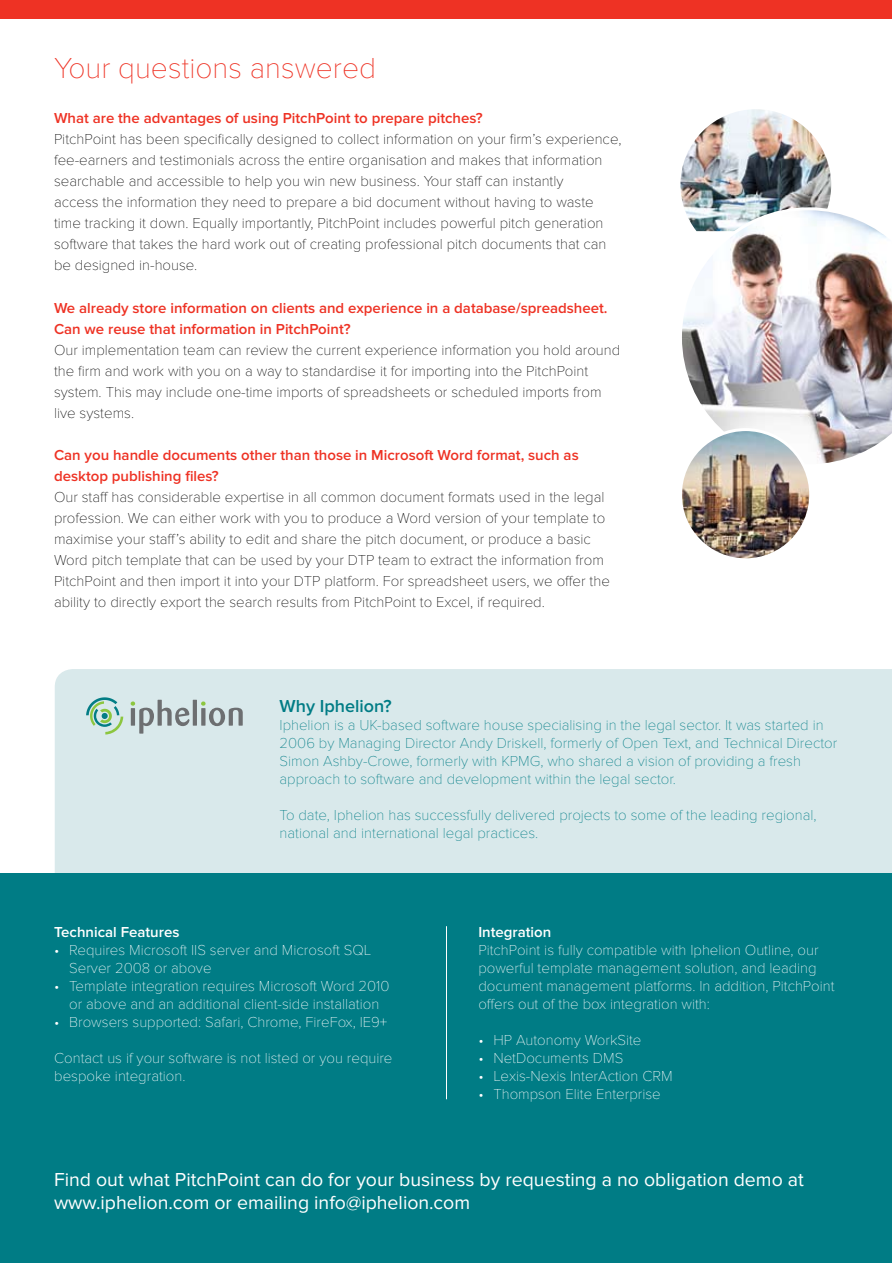
<style>
.page{position:relative;width:893px;height:1263px;background:#fff}
.page>*{position:absolute;margin:0;border:0;box-sizing:border-box;transform-origin:0 0}
.t1{font:100 30px "Proxima Nova T";color:#ee3224}
.t2{font:19.5px/23.4px "Proxima Nova";color:#fff}
.t3{font:600 18px "Proxima Nova";color:#007c85}
.t4{font:100 15px/21px "Proxima Nova T";color:#000}
.t5{font:100 15px/18px "Proxima Nova T";color:#fff}
.t6{font:100 15px/18px "Proxima Nova T";color:#007c85}
.t7{font:600 15px/21px "Proxima Nova";color:#ee3224}
.t8{font:600 15px "Proxima Nova";color:#fff}
</style>
<div class="page">
<div style="left:55px;top:669px;width:837px;height:204px;background:#d9e9eb"></div>
<div style="left:0;top:0;width:893px;height:18px;background:#ee3224"></div>
<img style="left:680px;top:109px;width:151px;height:98px">
<img style="left:682px;top:207px;width:210px;height:256px">
<img style="left:680px;top:430px;width:131px;height:130px;border-radius:65px">
<div style="left:679px;top:428px;width:133px;height:133px;border:3px solid #fff;border-radius:50%"></div>
<hr style="left:193px;top:700px;width:4px;height:26px;background:#6d6f71">
<svg style="left:131px;top:700px;width:58px;height:34px;background:#b7c3c4"></svg>
<svg style="left:201px;top:701px;width:42px;height:25px"></svg>
<svg style="left:86px;top:697px;width:37px;height:37px"></svg>
<div style="left:0;top:873px;width:893px;height:390px;background:#007c85"></div>
<hr style="left:446px;top:926px;width:1px;height:173px;background:#fff">
<h1 class="t1" style="left:54px;top:51px;width:324px">Your questions answered</h1>
<p class="t7" style="left:54px;top:108px;width:430px">What are the advantages of using PitchPoint to prepare pitches?</p>
<p class="t4" style="left:54px;top:129px;width:569px">PitchPoint has been specifically designed to collect information on your firm’s experience, fee-earners and testimonials across the entire organisation and makes that information searchable and accessible to help you win new business. Your staff can instantly<br>access the information they need to prepare a bid document without having to waste time tracking it down. Equally importantly, PitchPoint includes powerful pitch generation software that takes the hard work out of creating professional pitch documents that can be designed in-house.</p>
<p class="t7" style="left:54px;top:297px;width:555px">We already store information on clients and experience in a database/spreadsheet.<br>Can we reuse that information in PitchPoint?</p>
<p class="t4" style="left:54px;top:339px;width:568px">Our implementation team can review the current experience information you hold around the firm and work with you on a way to standardise it for importing into the PitchPoint system. This may include one-time imports of spreadsheets or scheduled imports from live systems.</p>
<p class="t7" style="left:54px;top:444px;width:526px">Can you handle documents other than those in Microsoft Word format, such as desktop publishing files?</p>
<p class="t4" style="left:54px;top:486px;width:557px">Our staff has considerable expertise in all common document formats used in the legal profession. We can either work with you to produce a Word version of your template to maximise your staff’s ability to edit and share the pitch document, or produce a basic Word pitch template that can be used by your DTP team to extract the information from PitchPoint and then import it into your DTP platform. For spreadsheet users, we offer the ability to directly export the search results from PitchPoint to Excel, if required.</p>
<p class="t3" style="left:280px;top:695px;width:114px">Why Iphelion?</p>
<p class="t6" style="left:280px;top:716px;width:559px">Iphelion is a UK-based software house specialising in the legal sector. It was started in 2006 by Managing Director Andy Driskell, formerly of Open Text, and Technical Director Simon Ashby-Crowe, formerly with KPMG, who shared a vision of providing a fresh approach to software and development within the legal sector.</p>
<p class="t6" style="left:280px;top:806px;width:538px">To date, Iphelion has successfully delivered projects to some of the leading regional, national and international legal practices.</p>
<p class="t8" style="left:54px;top:923px;width:127px">Technical Features</p>
<p class="t5" style="left:54px;top:941px;width:319px">• Requires Microsoft IIS server and Microsoft SQL<br>Server 2008 or above</p>
<p class="t5" style="left:54px;top:977px;width:337px;text-align:center">• Template integration requires Microsoft Word 2010 or above and an additional client-side installation</p>
<p class="t5" style="left:54px;top:1013px;width:335px">• Browsers supported: Safari, Chrome, FireFox, IE9+</p>
<p class="t5" style="left:54px;top:1049px;width:340px">Contact us if your software is not listed or you require bespoke integration.</p>
<p class="t8" style="left:478px;top:923px;width:74px">Integration</p>
<p class="t5" style="left:478px;top:941px;width:358px">PitchPoint is fully compatible with Iphelion Outline, our powerful template management solution, and leading document management platforms. In addition, PitchPoint offers out of the box integration with:</p>
<p class="t5" style="left:478px;top:1031px;width:165px">• HP Autonomy WorkSite</p>
<p class="t5" style="left:478px;top:1049px;width:146px">• NetDocuments DMS</p>
<p class="t5" style="left:478px;top:1067px;width:196px">• Lexis-Nexis InterAction CRM</p>
<p class="t5" style="left:478px;top:1085px;width:184px">• Thompson Elite Enterprise</p>
<h2 class="t2" style="left:54px;top:1168px;width:751px">Find out what PitchPoint can do for your business by requesting a no obligation demo at www.iphelion.com or emailing info@iphelion.com</h2>
</div>
